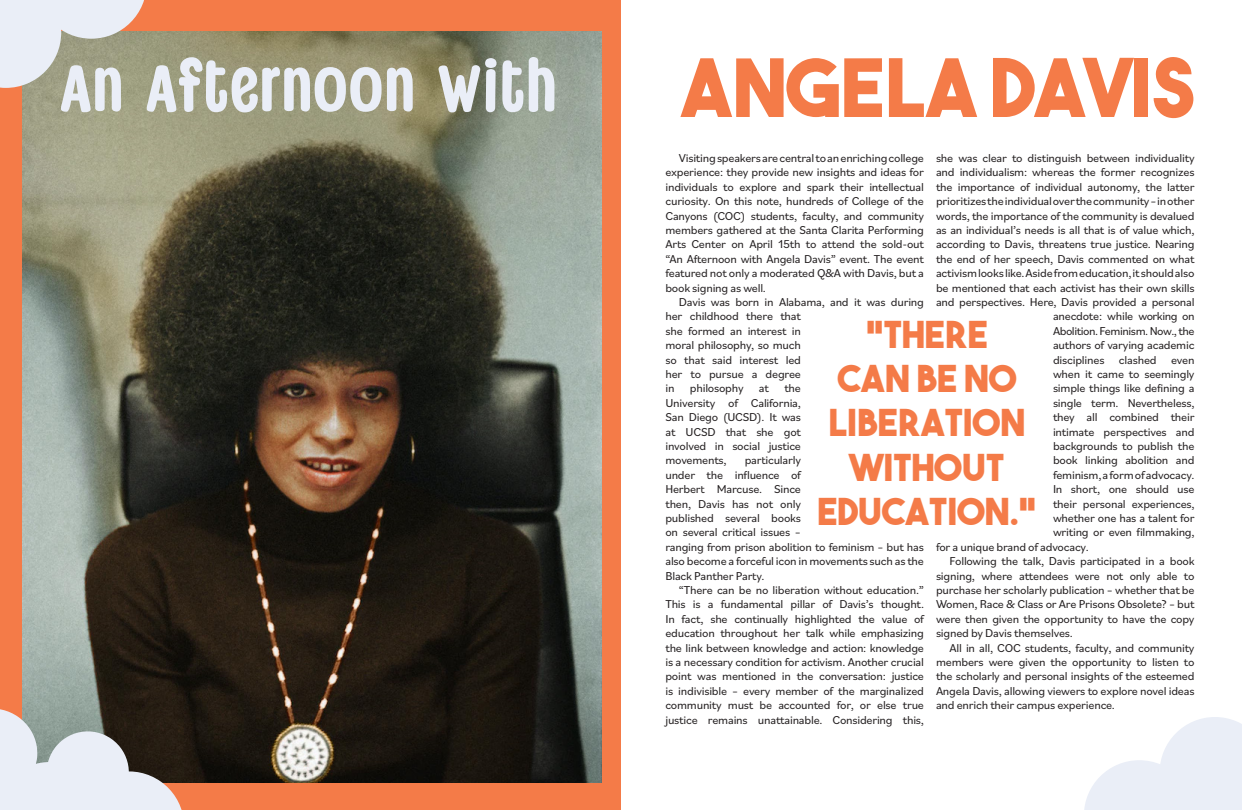
<style>
.page{position:relative;width:1242px;height:810px;background:#fff}
.page>*{position:absolute;margin:0;border:0;box-sizing:border-box;transform-origin:0 0}
.t1{font:80px "Library Records";letter-spacing:.025em;color:#eaeef7}
.t2{font:80px "The Bold Font";color:#f47b48}
.t3{font:37px/44.4px "The Bold Font";color:#f47b48;text-align:center}
.t4{font:12px/14.4px "Bilo";letter-spacing:-.02em;color:#231f20;text-align:justify}
</style>
<div class="page">
<div style="left:0;top:0;width:621px;height:810px;background:#f47b48"></div>
<img style="left:22px;top:32px;width:579px;height:751px">
<svg style="left:0;top:0;width:147px;height:88px;background:#cbcac2"></svg>
<svg style="left:0;top:703px;width:192px;height:107px;background:#a4a2a1"></svg>
<svg style="left:1084px;top:717px;width:158px;height:93px"></svg>
<p class="t1" style="left:60px;top:47px;width:497px">An Afternoon With</p>
<p class="t2" style="left:680px;top:37px;width:516px">ANGELA DAVIS</p>
<p class="t4" style="left:665px;top:150px;width:260px;text-indent:14px">Visiting speakers are central to an enriching college experience: they provide new insights and ideas for individuals to explore and spark their intellectual curiosity. On this note, hundreds of College of the Canyons (COC) students, faculty, and community members gathered at the Santa Clarita Performing Arts Center on April 15th to attend the sold-out “An Afternoon with Angela Davis” event. The event featured not only a moderated Q&amp;A with Davis, but a book signing as well.</p>
<p class="t4" style="left:679px;top:294px;width:247px">Davis was born in Alabama, and it was during</p>
<p class="t4" style="left:665px;top:309px;width:137px">her childhood there that she formed an interest in moral philosophy, so much so that said interest led her to pursue a degree in</p>
<p class="t4" style="left:936px;top:150px;width:260px">she was clear to distinguish between individuality and individualism: whereas the former recognizes the importance of individual autonomy, the latter prioritizes the individual over the community – in other words, the importance of the community is devalued as an individual’s needs is all that is of value which, according to Davis, threatens true justice. Nearing the end of her speech, Davis commented on what activism looks like. Aside from education, it should also be mentioned that each activist has their own skills and perspectives. Here, Davis provided a personal</p>
<p class="t3" style="left:818px;top:311px;width:220px">“THERE<br>CAN BE NO<br>LIBERATION<br>WITHOUT<br>EDUCATION.”</p>
<p class="t4" style="left:1053px;top:309px;width:143px">anecdote: while working on Abolition. Feminism. Now., the authors of varying academic disciplines clashed even when it came to seemingly simple things like defining a single term. Nevertheless, they all combined their intimate perspectives and backgrounds to publish the book linking abolition and feminism, a form of advocacy.<br>In short, one should use their personal experiences, whether one has a talent for writing or even filmmaking,</p>
<p class="t4" style="left:665px;top:539px;width:260px">ranging from prison abolition to feminism – but has also become a forceful icon in movements such as the Black Panther Party.</p>
<p class="t4" style="left:665px;top:582px;width:260px;text-indent:14px">“There can be no liberation without education.” This is a fundamental pillar of Davis’s thought.<br>In fact, she continually highlighted the value of education throughout her talk while emphasizing the link between knowledge and action: knowledge is a necessary condition for activism. Another crucial point was mentioned in the conversation: justice is indivisible – every member of the marginalized community must be accounted for, or else true justice remains unattainable. Considering this,</p>
<p class="t4" style="left:665px;top:381px;width:137px;text-indent:119px">the University of California, San Diego (UCSD). It was at UCSD that she got involved in social justice movements,</p>
<p class="t4" style="left:690px;top:381px;width:55px">philosophy</p>
<p class="t4" style="left:759px;top:381px;width:11px">at</p>
<p class="t4" style="left:665px;top:453px;width:137px;text-indent:79px">particularly under the influence of Herbert Marcuse. Since then, Davis has not only published several books on several critical issues –</p>
<p class="t4" style="left:936px;top:539px;width:154px">for a unique brand of advocacy.</p>
<p class="t4" style="left:936px;top:554px;width:260px;text-indent:14px">Following the talk, Davis participated in a book signing, where attendees were not only able to purchase her scholarly publication – whether that be Women, Race &amp; Class or Are Prisons Obsolete? – but were then given the opportunity to have the copy signed by Davis themselves.</p>
<p class="t4" style="left:936px;top:640px;width:260px;text-indent:14px">All in all, COC students, faculty, and community members were given the opportunity to listen to the scholarly and personal insights of the esteemed Angela Davis, allowing viewers to explore novel ideas and enrich their campus experience.</p>
</div>
